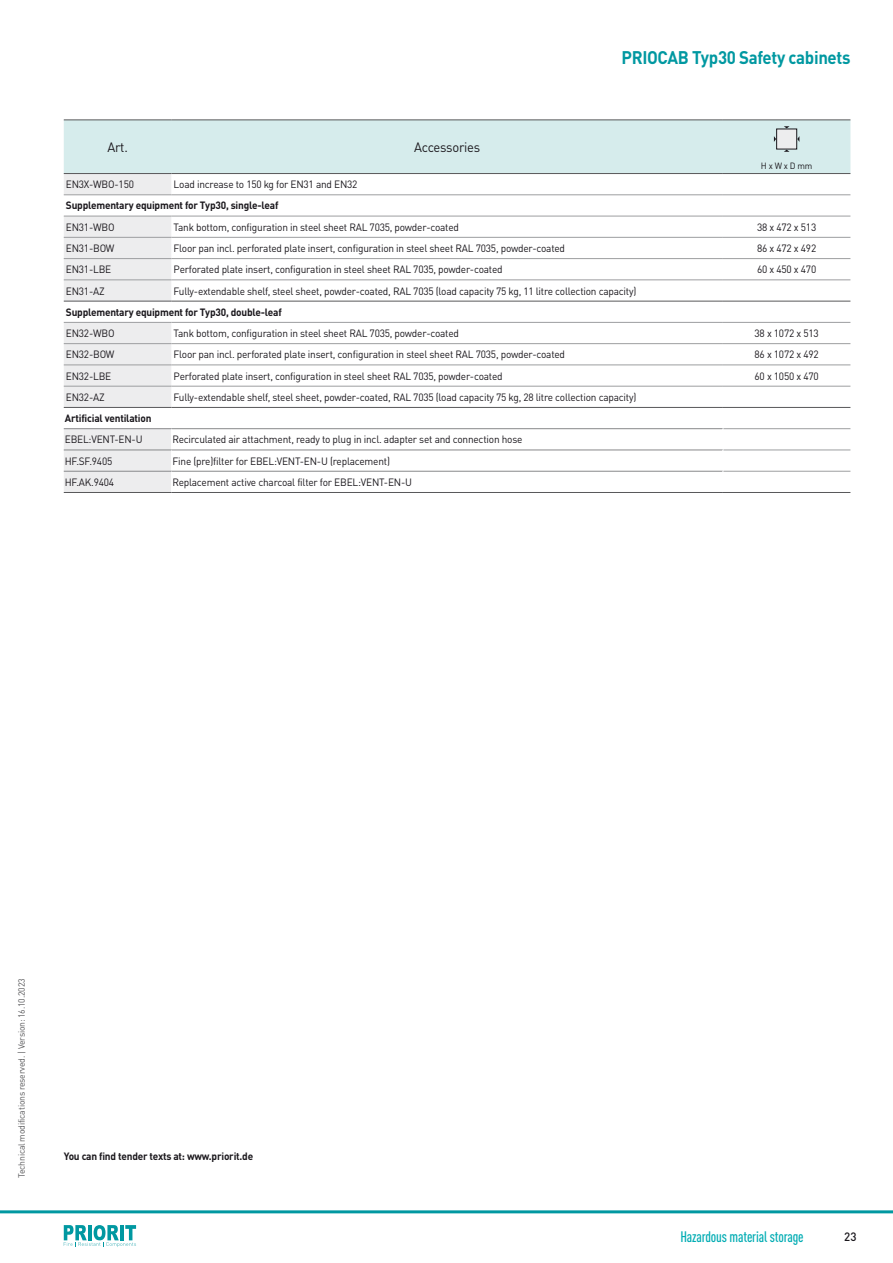
<style>
.page{position:relative;width:893px;height:1263px;background:#fff}
.page>*{position:absolute;margin:0;border:0;box-sizing:border-box;transform-origin:0 0}
.t1{font:700 18.15px "DINOT";letter-spacing:-.02em;color:#0098a1;scale:.93 1}
.t2{font:500 condensed 15px "DINOT";letter-spacing:-.01em;color:#00acb3}
.t3{font:13.5px "DINOT";letter-spacing:-.02em;color:#1a171c;scale:.96 1}
.t4{font:500 12px "DINOT";color:#1a171c;scale:.96 1}
.t5{font:10.5px "DINOT";letter-spacing:-.02em;color:#1a171c;scale:.96 1}
.t6{font:700 10.5px "DINOT";letter-spacing:-.02em;color:#1a171c;scale:.96 1}
.t7{font:9px "DINOT";letter-spacing:-.02em;color:#58585a;scale:.96 1}
.t8{font:9px "DINOT";color:#1a171c;scale:.96 1}
</style>
<div class="page">
<hr style="left:723px;top:119px;width:127px;height:1px;background:#58585a">
<hr style="left:64px;top:119px;width:107px;height:1px;background:#58585a">
<hr style="left:171px;top:119px;width:552px;height:1px;background:#58585a">
<hr style="left:64px;top:492px;width:107px;height:1px;background:#58585a">
<hr style="left:171px;top:492px;width:552px;height:1px;background:#58585a">
<hr style="left:723px;top:492px;width:127px;height:1px;background:#58585a">
<svg style="left:64px;top:120px;width:786px;height:372px"></svg>
<hr style="left:0;top:1210px;width:893px;height:3px;background:#0098a1">
<svg style="left:64px;top:1225px;width:72px;height:22px"></svg>
<p class="t3" style="left:107px;top:139px;width:23px">Art.</p>
<p class="t3" style="left:414px;top:139px;width:70px">Accessories</p>
<h1 class="t1" style="left:621px;top:45px;width:248px">PRIOCAB Typ30 Safety cabinets</h1>
<p class="t8" style="left:761px;top:160px;width:55px">H x W x D mm</p>
<p class="t5" style="left:66px;top:178px;width:72px">EN3X-WBO-150</p>
<p class="t5" style="left:174px;top:178px;width:193px">Load increase to 150 kg for EN31 and EN32</p>
<p class="t6" style="left:66px;top:199px;width:223px">Supplementary equipment for Typ30, single-leaf</p>
<p class="t5" style="left:66px;top:220px;width:52px">EN31-WBO</p>
<p class="t5" style="left:174px;top:220px;width:299px">Tank bottom, configuration in steel sheet RAL 7035, powder-coated</p>
<p class="t5" style="left:757px;top:220px;width:63px">38 x 472 x 513</p>
<p class="t5" style="left:66px;top:242px;width:52px">EN31-BOW</p>
<p class="t5" style="left:174px;top:242px;width:409px">Floor pan incl. perforated plate insert, configuration in steel sheet RAL 7035, powder-coated</p>
<p class="t5" style="left:757px;top:242px;width:63px">86 x 472 x 492</p>
<p class="t5" style="left:66px;top:263px;width:49px">EN31-LBE</p>
<p class="t5" style="left:174px;top:263px;width:344px">Perforated plate insert, configuration in steel sheet RAL 7035, powder-coated</p>
<p class="t5" style="left:757px;top:263px;width:63px">60 x 450 x 470</p>
<p class="t5" style="left:66px;top:284px;width:42px">EN31-AZ</p>
<p class="t5" style="left:174px;top:284px;width:484px">Fully-extendable shelf, steel sheet, powder-coated, RAL 7035 (load capacity 75 kg, 11 litre collection capacity)</p>
<p class="t6" style="left:66px;top:305px;width:226px">Supplementary equipment for Typ30, double-leaf</p>
<p class="t5" style="left:66px;top:327px;width:52px">EN32-WBO</p>
<p class="t5" style="left:174px;top:327px;width:299px">Tank bottom, configuration in steel sheet RAL 7035, powder-coated</p>
<p class="t5" style="left:755px;top:327px;width:68px">38 x 1072 x 513</p>
<p class="t5" style="left:66px;top:348px;width:52px">EN32-BOW</p>
<p class="t5" style="left:174px;top:348px;width:409px">Floor pan incl. perforated plate insert, configuration in steel sheet RAL 7035, powder-coated</p>
<p class="t5" style="left:755px;top:348px;width:68px">86 x 1072 x 492</p>
<p class="t5" style="left:66px;top:369px;width:49px">EN32-LBE</p>
<p class="t5" style="left:174px;top:369px;width:344px">Perforated plate insert, configuration in steel sheet RAL 7035, powder-coated</p>
<p class="t5" style="left:755px;top:369px;width:68px">60 x 1050 x 470</p>
<p class="t5" style="left:66px;top:390px;width:42px">EN32-AZ</p>
<p class="t5" style="left:174px;top:390px;width:484px">Fully-extendable shelf, steel sheet, powder-coated, RAL 7035 (load capacity 75 kg, 28 litre collection capacity)</p>
<p class="t6" style="left:65px;top:411px;width:92px">Artificial ventilation</p>
<p class="t5" style="left:65px;top:433px;width:82px">EBEL:VENT-EN-U</p>
<p class="t5" style="left:173px;top:433px;width:366px">Recirculated air attachment, ready to plug in incl. adapter set and connection hose</p>
<p class="t5" style="left:65px;top:454px;width:51px">HF.SF.9405</p>
<p class="t5" style="left:173px;top:454px;width:228px">Fine (pre)filter for EBEL:VENT-EN-U (replacement)</p>
<p class="t5" style="left:65px;top:476px;width:53px">HF.AK.9404</p>
<p class="t5" style="left:173px;top:476px;width:251px">Replacement active charcoal filter for EBEL:VENT-EN-U</p>
<p class="t7" style="left:16px;top:1178px;width:209px;rotate:-90deg">Technical modifications reserved. | Version: 16.10.2023</p>
<p class="t6" style="left:64px;top:1149px;width:199px">You can find tender texts at: www.priorit.de</p>
<h2 class="t2" style="left:680px;top:1227px;width:125px">Hazardous material storage</h2>
<p class="t4" style="left:844px;top:1228px;width:14px">23</p>
</div>
